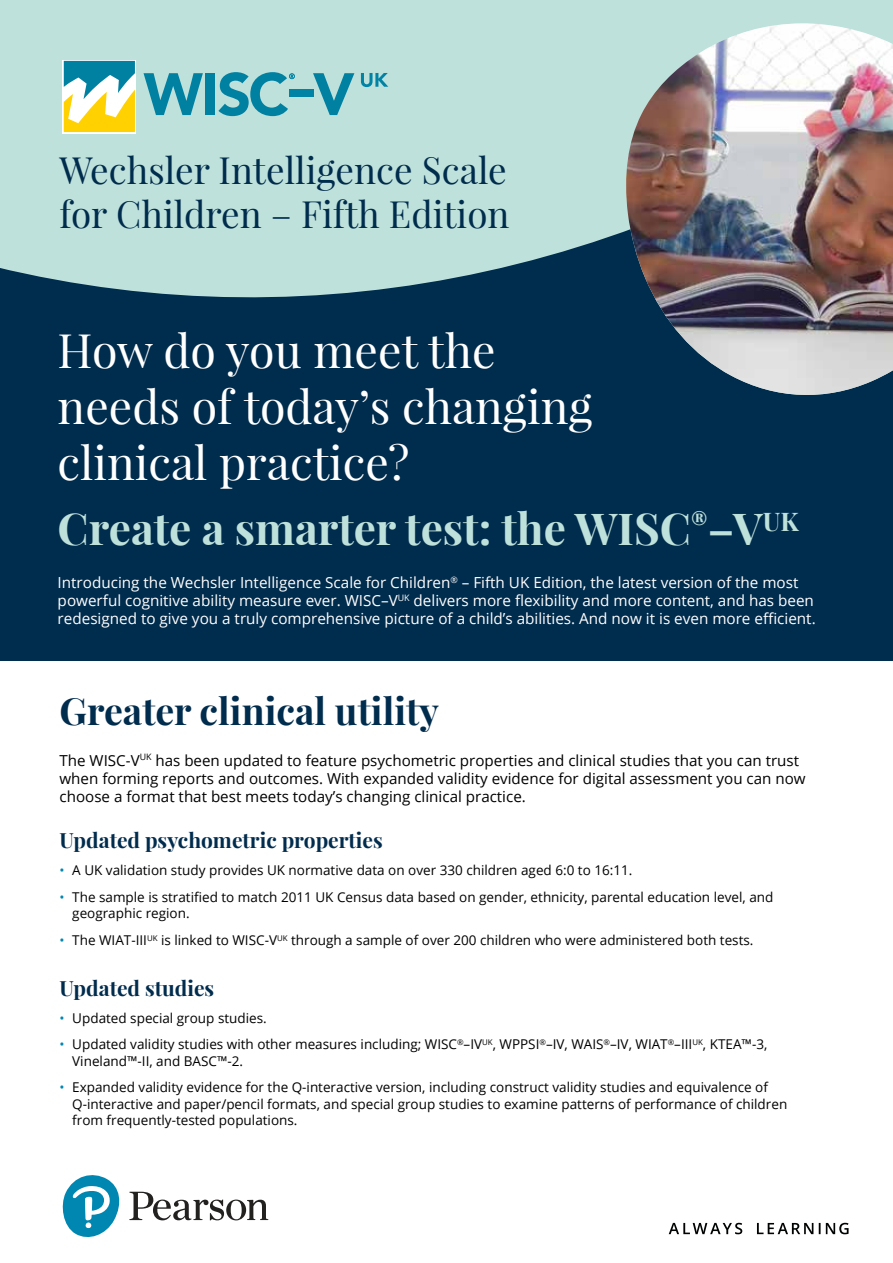
<style>
.page{position:relative;width:893px;height:1263px;background:#fff}
.page>*{position:absolute;margin:0;border:0;box-sizing:border-box;transform-origin:0 0}
.t1{font:46.5px/55.8px "Playfair Display";color:#fff}
.t2{font:700 44.1px "Playfair Display";color:#bfe1db}
.t3{font:700 37.5px "Playfair Display";color:#002c4d}
.t4{font:36.75px/44.2px "Playfair Display";color:#002c4d}
.t5{font:700 21px "Playfair Display";color:#002c4d}
.t6{font:15.3px/18.3px "Open Sans";color:#fff}
.t7{font:15.15px/18.1px "Open Sans";color:#000}
.t8{font:13.5px/16.2px "Open Sans";color:#000}
.s1{color:#0087b1}
</style>
<div class="page">
<div style="left:0;top:0;width:893px;height:660px;background:#002c4d"></div>
<svg style="left:129px;top:1192px;width:139px;height:28px"></svg>
<svg style="left:62px;top:1175px;width:58px;height:62px"></svg>
<div style="left:0;top:0;width:893px;height:298px;background:#bfe1db"></div>
<svg style="left:669px;top:1223px;width:180px;height:11px"></svg>
<svg style="left:144px;top:73px;width:59px;height:42px;background:#5dafbd"></svg>
<div style="left:205px;top:73px;width:10px;height:42px;background:#0081a2"></div>
<svg style="left:313px;top:73px;width:41px;height:42px;background:#6db7c2"></svg>
<svg style="left:62px;top:60px;width:74px;height:73px"></svg>
<svg style="left:64px;top:61px;width:71px;height:71px;background:#b2c98c"></svg>
<div style="left:290px;top:89px;width:24px;height:8px;background:#0083a5"></div>
<svg style="left:218px;top:72px;width:77px;height:44px;background:#67b4c0"></svg>
<svg style="left:361px;top:73px;width:27px;height:14px"></svg>
<div style="left:623px;top:17px;width:270px;height:281px;background:#bfe1db"></div>
<img style="left:624px;top:23px;width:269px;height:372px">
<h3 class="t4" style="left:60px;top:148px;width:451px">Wechsler Intelligence Scale for Children – Fifth Edition</h3>
<h1 class="t1" style="left:58px;top:323px;width:536px">How do you meet the needs of today’s changing clinical practice?</h1>
<h2 class="t2" style="left:58px;top:501px;width:743px">Create a smarter test: the WISC<sup>®</sup>–V<sup>UK</sup></h2>
<p class="t6" style="left:58px;top:573px;width:760px">Introducing the Wechsler Intelligence Scale for Children<sup>®</sup> – Fifth UK Edition, the latest version of the most powerful cognitive ability measure ever. WISC–V<sup>UK</sup> delivers more flexibility and more content, and has been redesigned to give you a truly comprehensive picture of a child’s abilities. And now it is even more efficient.</p>
<h3 class="t3" style="left:60px;top:687px;width:381px">Greater clinical utility</h3>
<p class="t7" style="left:60px;top:750px;width:748px">The WISC-V<sup>UK</sup> has been updated to feature psychometric properties and clinical studies that you can trust when forming reports and outcomes. With expanded validity evidence for digital assessment you can now choose a format that best meets today’s changing clinical practice.</p>
<h3 class="t5" style="left:60px;top:827px;width:325px">Updated psychometric properties</h3>
<p class="t8" style="left:60px;top:862px;width:574px"><span class="s1">•</span> A UK validation study provides UK normative data on over 330 children aged 6:0 to 16:11.</p>
<p class="t8" style="left:72px;top:889px;width:703px;text-indent:-13px"><span class="s1">•</span> The sample is stratified to match 2011 UK Census data based on gender, ethnicity, parental education level, and geographic region.</p>
<p class="t8" style="left:60px;top:932px;width:695px"><span class="s1">•</span> The WIAT-III<sup>UK</sup> is linked to WISC-V<sup>UK</sup> through a sample of over 200 children who were administered both tests.</p>
<h3 class="t5" style="left:60px;top:974px;width:156px">Updated studies</h3>
<p class="t8" style="left:60px;top:1009px;width:209px"><span class="s1">•</span> Updated special group studies.</p>
<p class="t8" style="left:72px;top:1036px;width:697px;text-indent:-13px"><span class="s1">•</span> Updated validity studies with other measures including; WISC<sup>®</sup>–IV<sup>UK</sup>, WPPSI<sup>®</sup>–IV, WAIS<sup>®</sup>–IV, WIAT<sup>®</sup>–III<sup>UK</sup>, KTEA™-3,<br>Vineland™-II, and BASC™-2.</p>
<p class="t8" style="left:72px;top:1079px;width:716px;text-indent:-13px"><span class="s1">•</span> Expanded validity evidence for the Q-interactive version, including construct validity studies and equivalence of<br>Q-interactive and paper/pencil formats, and special group studies to examine patterns of performance of children from frequently-tested populations.</p>
</div>
